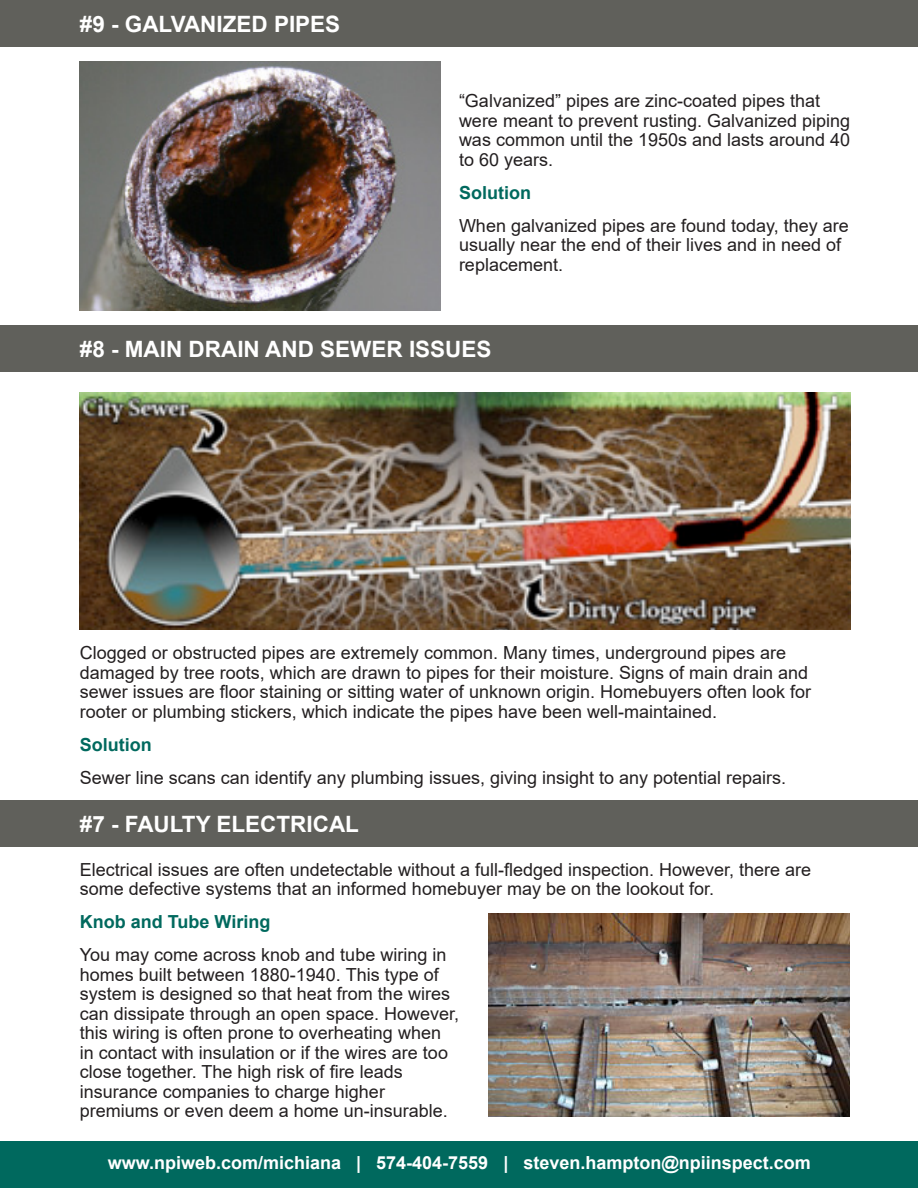
<style>
.page{position:relative;width:918px;height:1188px;background:#fff}
.page>*{position:absolute;margin:0;border:0;box-sizing:border-box;transform-origin:0 0}
.t1{font:700 22.5px "Arial";color:#fff}
.t2{font:18px/19.5px "Arial";color:#231f20}
.t3{font:700 18px "Arial";color:#fff}
.t4{font:700 18px "Arial";color:#00695e}
</style>
<div class="page">
<div style="left:0;top:1142px;width:918px;height:46px;background:#00695e"></div>
<div style="left:0;top:0;width:918px;height:47px;background:#60605b"></div>
<div style="left:0;top:326px;width:918px;height:46px;background:#60605b"></div>
<div style="left:0;top:800px;width:918px;height:47px;background:#60605b"></div>
<img style="left:80px;top:61px;width:361px;height:249px">
<img style="left:80px;top:392px;width:770px;height:238px">
<img style="left:489px;top:914px;width:360px;height:203px">
<p class="t1" style="left:80px;top:8px;width:262px">#9 - GALVANIZED PIPES</p>
<p class="t2" style="left:459px;top:91px;width:393px">“Galvanized” pipes are zinc-coated pipes that were meant to prevent rusting. Galvanized piping was common until the 1950s and lasts around 40 to 60 years.</p>
<p class="t4" style="left:459px;top:180px;width:73px">Solution</p>
<p class="t2" style="left:459px;top:215px;width:391px">When galvanized pipes are found today, they are usually near the end of their lives and in need of replacement.</p>
<p class="t1" style="left:80px;top:333px;width:413px">#8 - MAIN DRAIN AND SEWER ISSUES</p>
<p class="t2" style="left:80px;top:643px;width:708px">Clogged or obstructed pipes are extremely common. Many times, underground pipes are</p>
<p class="t2" style="left:80px;top:663px;width:733px">damaged by tree roots, which are drawn to pipes for their moisture. Signs of main drain and sewer issues are floor staining or sitting water of unknown origin. Homebuyers often look for rooter or plumbing stickers, which indicate the pipes have been well-maintained.</p>
<p class="t4" style="left:80px;top:732px;width:74px">Solution</p>
<p class="t2" style="left:80px;top:768px;width:708px">Sewer line scans can identify any plumbing issues, giving insight to any potential repairs.</p>
<p class="t1" style="left:80px;top:808px;width:281px">#7 - FAULTY ELECTRICAL</p>
<p class="t2" style="left:80px;top:860px;width:733px">Electrical issues are often undetectable without a full-fledged inspection. However, there are some defective systems that an informed homebuyer may be on the lookout for.</p>
<p class="t4" style="left:80px;top:909px;width:192px">Knob and Tube Wiring</p>
<p class="t2" style="left:80px;top:945px;width:368px">You may come across knob and tube wiring in</p>
<p class="t2" style="left:80px;top:965px;width:360px">homes built between 1880-1940. This type of</p>
<p class="t2" style="left:80px;top:984px;width:372px">system is designed so that heat from the wires</p>
<p class="t2" style="left:80px;top:1004px;width:381px">can dissipate through an open space. However,</p>
<p class="t2" style="left:80px;top:1023px;width:363px">this wiring is often prone to overheating when</p>
<p class="t2" style="left:80px;top:1043px;width:370px">in contact with insulation or if the wires are too</p>
<p class="t2" style="left:80px;top:1062px;width:324px">close together. The high risk of fire leads</p>
<p class="t2" style="left:80px;top:1082px;width:307px">insurance companies to charge higher</p>
<p class="t2" style="left:80px;top:1101px;width:370px">premiums or even deem a home un-insurable.</p>
<p class="t3" style="left:108px;top:1150px;width:705px">www.npiweb.com/michiana | 574-404-7559 | steven.hampton@npiinspect.com</p>
</div>
